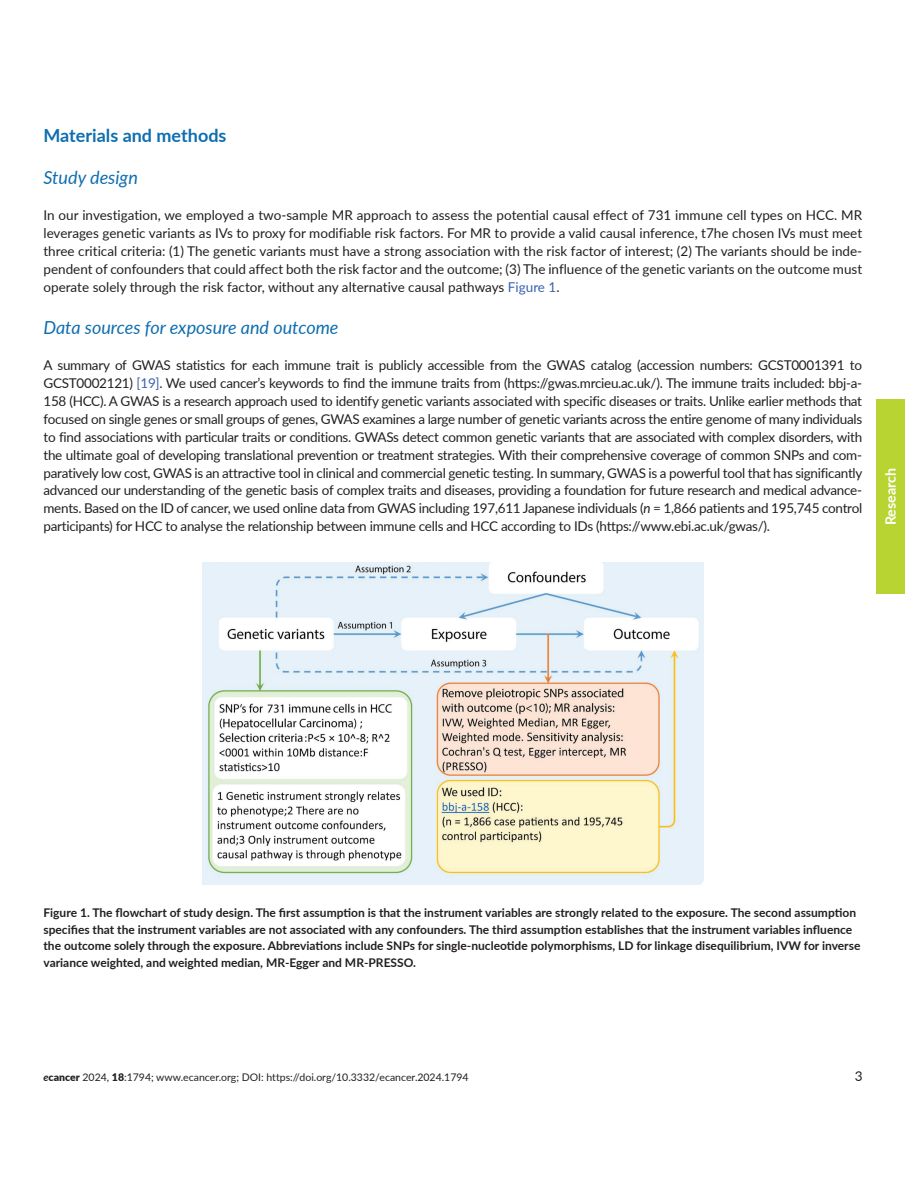
<style>
.page{position:relative;width:918px;height:1188px;background:#fff}
.page>*{position:absolute;margin:0;border:0;box-sizing:border-box;transform-origin:0 0}
.t1{font:italic 18px "Lato";color:#0e6eb0}
.t2{font:700 18px "Lato";color:#0e6eb0}
.t3{font:700 14.25px "Lato";color:#fff}
.t4{font:13.5px/18px "Lato";letter-spacing:-.02em;color:#231f20;text-align:justify}
.t5{font:700 12px/16.5px "Lato";color:#231f20}
.t6{font:10.5px "Lato";color:#231f20}
.s1{color:#3862ae}
.s2{font-style:italic}
.s3{font-weight:700;font-style:italic}
.s4{font-weight:900}
</style>
<div class="page">
<div style="left:876px;top:399px;width:29px;height:195px;background:#b8d432"></div>
<img style="left:203px;top:562px;width:500px;height:323px">
<h1 class="t2" style="left:44px;top:122px;width:184px">Materials and methods</h1>
<h1 class="t1" style="left:44px;top:164px;width:96px">Study design</h1>
<p class="t4" style="left:44px;top:205px;width:820px">In our investigation, we employed a two-sample MR approach to assess the potential causal effect of 731 immune cell types on HCC. MR leverages genetic variants as IVs to proxy for modifiable risk factors. For MR to provide a valid causal inference, t7he chosen IVs must meet three critical criteria: (1) The genetic variants must have a strong association with the risk factor of interest; (2) The variants should be inde&shy;pendent of confounders that could affect both the risk factor and the outcome; (3) The influence of the genetic variants on the outcome must operate solely through the risk factor, without any alternative causal pathways <span class="s1">Figure 1</span>.</p>
<h1 class="t1" style="left:44px;top:314px;width:297px">Data sources for exposure and outcome</h1>
<p class="t4" style="left:44px;top:355px;width:821px">A summary of GWAS statistics for each immune trait is publicly accessible from the GWAS catalog (accession numbers: GCST0001391 to GCST0002121) <span class="s1">[19]</span>. We used cancer’s keywords to find the immune traits from (https://gwas.mrcieu.ac.uk/). The immune traits included: bbj-a-158 (HCC). A GWAS is a research approach used to identify genetic variants associated with specific diseases or traits. Unlike earlier methods that focused on single genes or small groups of genes, GWAS examines a large number of genetic variants across the entire genome of many individuals to find associations with particular traits or conditions. GWASs detect common genetic variants that are associated with complex disorders, with the ultimate goal of developing translational prevention or treatment strategies. With their comprehensive coverage of common SNPs and com&shy;paratively low cost, GWAS is an attractive tool in clinical and commercial genetic testing. In summary, GWAS is a powerful tool that has significantly advanced our understanding of the genetic basis of complex traits and diseases, providing a foundation for future research and medical advance&shy;ments. Based on the ID of cancer, we used online data from GWAS including 197,611 Japanese individuals (<span class="s2">n</span> = 1,866 patients and 195,745 control participants) for HCC to analyse the relationship between immune cells and HCC according to IDs (https://www.ebi.ac.uk/gwas/).</p>
<p class="t3" style="left:880px;top:525px;width:59px;rotate:-90deg">Research</p>
<p class="t5" style="left:44px;top:904px;width:818px">Figure 1. The flowchart of study design. The first assumption is that the instrument variables are strongly related to the exposure. The second assumption specifies that the instrument variables are not associated with any confounders. The third assumption establishes that the instrument variables influence the outcome solely through the exposure. Abbreviations include SNPs for single-nucleotide polymorphisms, LD for linkage disequilibrium, IVW for inverse variance weighted, and weighted median, MR-Egger and MR-PRESSO.</p>
<p class="t6" style="left:44px;top:1070px;width:427px"><span class="s3">e</span><span class="s4">cancer</span> 2024, <span class="s4">18</span>:1794; www.ecancer.org; DOI: https://doi.org/10.3332/ecancer.2024.1794</p>
<p class="t4" style="left:855px;top:1067px;width:9px">3</p>
</div>
